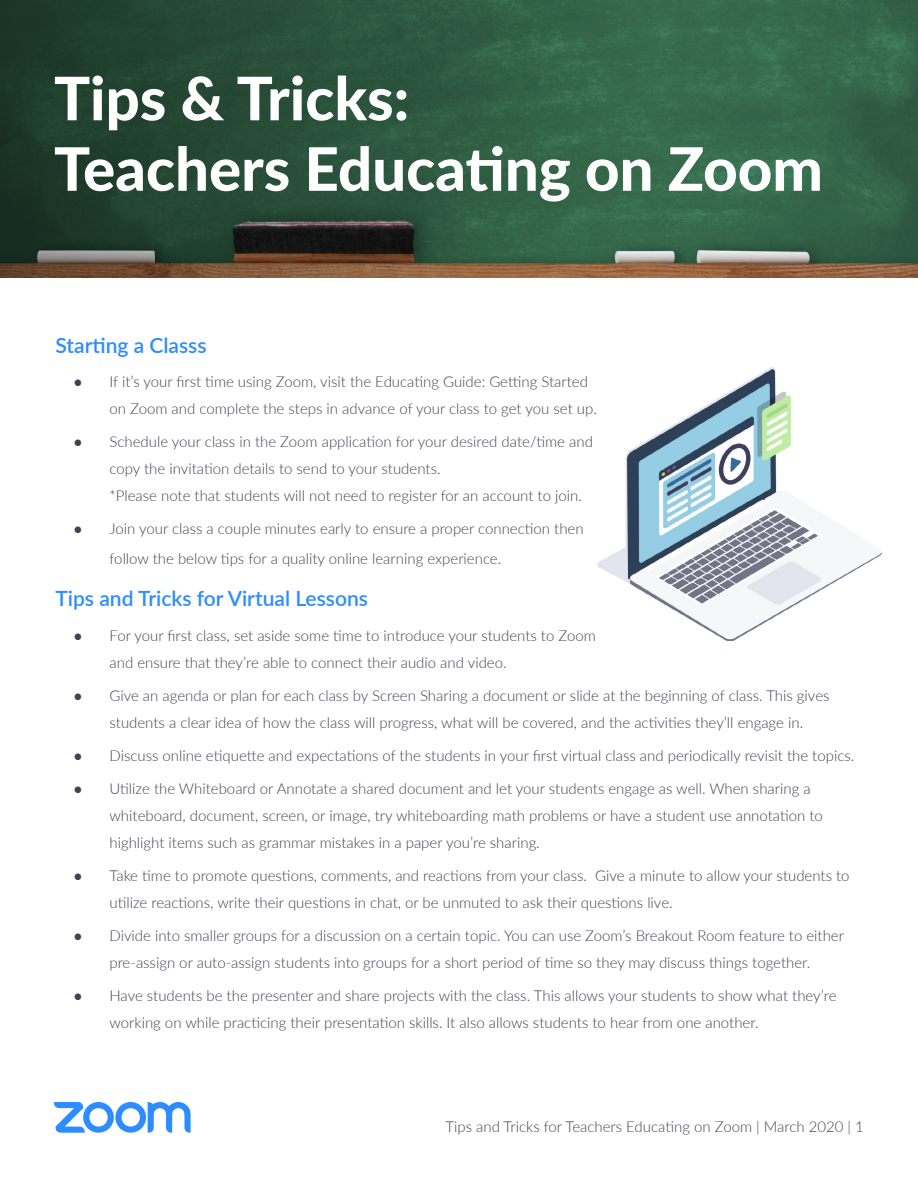
<style>
.page{position:relative;width:918px;height:1188px;background:#fff}
.page>*{position:absolute;margin:0;border:0;box-sizing:border-box;transform-origin:0 0}
.t1{font:800 60px/70.5px "Lato";color:#fff}
.t2{font:600 21px "Lato";color:#2d8cff}
.t3{font:300 15px/27px "Lato";color:#414155}
.s1{font-family:"Times New Roman";font-weight:400}
</style>
<div class="page">
<svg style="left:54px;top:1102px;width:137px;height:31px"></svg>
<img style="left:615px;top:0;width:303px;height:278px">
<svg style="left:0;top:0;width:615px;height:278px;background:#2e4e39"></svg>
<img style="left:597px;top:368px;width:285px;height:273px">
<h1 class="t1" style="left:54px;top:61px;width:770px">Tips &amp; Tricks:<br>Teachers Educating on Zoom</h1>
<h2 class="t2" style="left:56px;top:330px;width:152px">Starting a Classs</h2>
<p class="t3" style="left:110px;top:368px;width:489px;text-indent:-36px"><span class="s1">●</span> If it’s your first time using Zoom, visit the Educating Guide: Getting Started on Zoom and complete the steps in advance of your class to get you set up.</p>
<p class="t3" style="left:110px;top:428px;width:485px;text-indent:-36px"><span class="s1">●</span> Schedule your class in the Zoom application for your desired date/time and copy the invitation details to send to your students.<br>*Please note that students will not need to register for an account to join.</p>
<p class="t3" style="left:110px;top:513px;width:476px;line-height:30px;text-indent:-36px"><span class="s1">●</span> Join your class a couple minutes early to ensure a proper connection then follow the below tips for a quality online learning experience.</p>
<h2 class="t2" style="left:56px;top:584px;width:314px">Tips and Tricks for Virtual Lessons</h2>
<p class="t3" style="left:110px;top:621px;width:488px;text-indent:-36px"><span class="s1">●</span> For your first class, set aside some time to introduce your students to Zoom and ensure that they’re able to connect their audio and video.</p>
<p class="t3" style="left:110px;top:681px;width:722px;text-indent:-36px"><span class="s1">●</span> Give an agenda or plan for each class by Screen Sharing a document or slide at the beginning of class. This gives students a clear idea of how the class will progress, what will be covered, and the activities they’ll engage in.</p>
<p class="t3" style="left:74px;top:741px;width:782px"><span class="s1">●</span> Discuss online etiquette and expectations of the students in your first virtual class and periodically revisit the topics.</p>
<p class="t3" style="left:110px;top:774px;width:715px;text-indent:-36px"><span class="s1">●</span> Utilize the Whiteboard or Annotate a shared document and let your students engage as well. When sharing a whiteboard, document, screen, or image, try whiteboarding math problems or have a student use annotation to highlight items such as grammar mistakes in a paper you’re sharing.</p>
<p class="t3" style="left:110px;top:861px;width:742px;text-indent:-36px"><span class="s1">●</span> Take time to promote questions, comments, and reactions from your class. Give a minute to allow your students to utilize reactions, write their questions in chat, or be unmuted to ask their questions live.</p>
<p class="t3" style="left:74px;top:921px;width:772px;text-align:center"><span class="s1">●</span> Divide into smaller groups for a discussion on a certain topic. You can use Zoom’s Breakout Room feature to either pre-assign or auto-assign students into groups for a short period of time so they may discuss things together.</p>
<p class="t3" style="left:110px;top:981px;width:729px;text-indent:-36px"><span class="s1">●</span> Have students be the presenter and share projects with the class. This allows your students to show what they’re working on while practicing their presentation skills. It also allows students to hear from one another.</p>
<p class="t3" style="left:446px;top:1112px;width:420px">Tips and Tricks for Teachers Educating on Zoom | March 2020 | 1</p>
</div>
